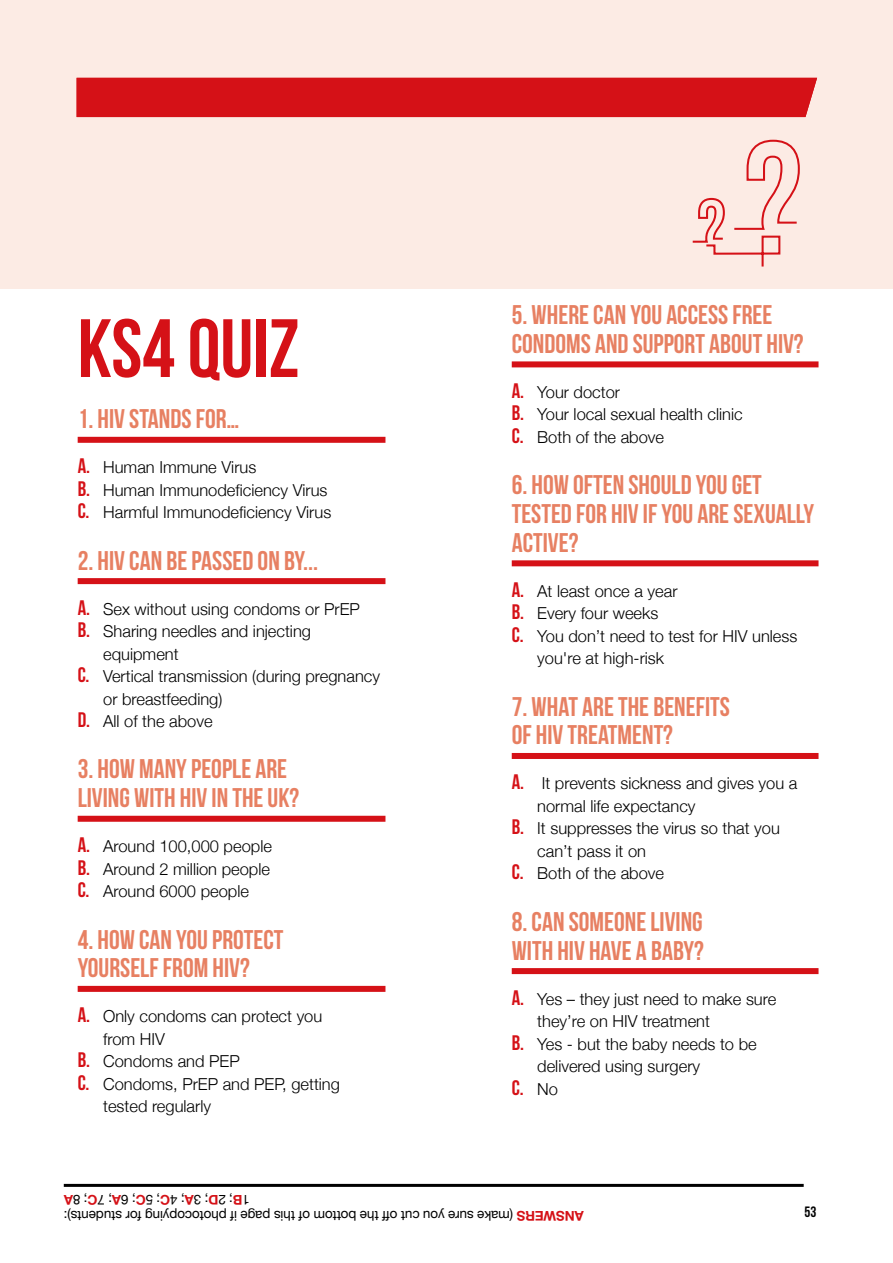
<style>
.page{position:relative;width:893px;height:1263px;background:#fff}
.page>*{position:absolute;margin:0;border:0;box-sizing:border-box;transform-origin:0 0}
.t1{font:82.5px "Bebas Neue";color:#d51117}
.t2{font:27px/28.8px "Bebas Neue";color:#e78062}
.t3{font:21px "Bebas Neue";color:#d51117}
.t4{font:300 16.5px/22.5px "Helvetica Neue";color:#000}
.t5{font:15px "Bebas Neue";color:#000}
.t6{font:13.5px/16.2px "Helvetica Neue";letter-spacing:-.01em;color:#000;text-align:right}
.s1{font-family:"Bebas Neue";font-weight:400;font-size:21px;color:#d51117}
.s2{font-family:"Helvetica Neue";font-weight:300;font-size:16.5px;color:#000}
.s3{font-weight:700;color:#d51117}
</style>
<div class="page">
<div style="left:0;top:0;width:893px;height:288px;background:#fcebe4"></div>
<div style="left:78px;top:437px;width:307px;height:6px;background:#d51117"></div>
<div style="left:78px;top:578px;width:307px;height:6px;background:#d51117"></div>
<div style="left:78px;top:816px;width:307px;height:6px;background:#d51117"></div>
<div style="left:78px;top:986px;width:307px;height:6px;background:#d51117"></div>
<div style="left:512px;top:361px;width:306px;height:6px;background:#d51117"></div>
<div style="left:512px;top:560px;width:306px;height:6px;background:#d51117"></div>
<div style="left:512px;top:753px;width:306px;height:6px;background:#d51117"></div>
<div style="left:512px;top:968px;width:306px;height:6px;background:#d51117"></div>
<div style="left:77px;top:78px;width:740px;height:39px;background:#d51117"></div>
<hr style="left:64px;top:1184px;width:740px;height:3px;background:#000">
<svg style="left:692px;top:139px;width:108px;height:128px"></svg>
<h1 class="t1" style="left:78px;top:303px;width:223px">KS4 QUIZ</h1>
<h2 class="t2" style="left:78px;top:404px;width:163px">1. HIV STANDS FOR…</h2>
<p class="t4" style="left:78px;top:456px;width:255px"><span class="s1">A.</span> Human Immune Virus<br><span class="s1">B.</span> Human Immunodeficiency Virus<br><span class="s1">C.</span> Harmful Immunodeficiency Virus</p>
<h2 class="t2" style="left:78px;top:545px;width:242px">2. HIV CAN BE PASSED ON BY...</h2>
<p class="t4" style="left:78px;top:597px;width:284px"><span class="s1">A.</span> Sex without using condoms or PrEP</p>
<p class="t4" style="left:78px;top:620px;width:235px"><span class="s1">B.</span> Sharing needles and injecting</p>
<p class="t4" style="left:103px;top:642px;width:77px">equipment</p>
<p class="t4" style="left:78px;top:665px;width:304px"><span class="s1">C.</span> Vertical transmission (during pregnancy</p>
<p class="t4" style="left:103px;top:687px;width:121px">or breastfeeding)</p>
<p class="t4" style="left:78px;top:710px;width:136px"><span class="s1">D.</span> All of the above</p>
<h2 class="t2" style="left:78px;top:754px;width:223px">3. HOW MANY PEOPLE ARE<br>LIVING WITH HIV IN THE UK?</h2>
<p class="t4" style="left:78px;top:835px;width:196px;text-align:justify"><span class="s1">A.</span> Around 100,000 people <span class="s1">B.</span> Around 2 million people <span class="s1">C.</span> Around 6000 people</p>
<h2 class="t2" style="left:78px;top:924px;width:207px">4. HOW CAN YOU PROTECT<br>YOURSELF FROM HIV?</h2>
<p class="t4" style="left:78px;top:1005px;width:246px"><span class="s1">A.</span> Only condoms can protect you</p>
<p class="t4" style="left:103px;top:1027px;width:63px">from HIV</p>
<p class="t4" style="left:78px;top:1050px;width:164px"><span class="s1">B.</span> Condoms and PEP</p>
<p class="t4" style="left:78px;top:1072px;width:264px"><span class="s1">C.</span> Condoms, PrEP and PEP, getting</p>
<p class="t4" style="left:103px;top:1095px;width:109px">tested regularly</p>
<h2 class="t2" style="left:512px;top:300px;width:293px">5. WHERE CAN YOU ACCESS FREE<br>CONDOMS AND SUPPORT ABOUT HIV?</h2>
<p class="t4" style="left:512px;top:380px;width:232px"><span class="s1">A.</span> Your doctor<br><span class="s1">B.</span> Your local sexual health clinic<br><span class="s1">C.</span> Both of the above</p>
<h2 class="t2" style="left:512px;top:470px;width:304px">6. HOW OFTEN SHOULD YOU GET<br>TESTED FOR HIV IF YOU ARE SEXUALLY<br>ACTIVE?</h2>
<p class="t4" style="left:512px;top:579px;width:167px"><span class="s1">A.</span> At least once a year</p>
<p class="t4" style="left:512px;top:602px;width:148px"><span class="s1">B.</span> Every four weeks</p>
<p class="t4" style="left:512px;top:624px;width:287px"><span class="s1">C.</span> You don’t need to test for HIV unless</p>
<p class="t4" style="left:537px;top:647px;width:128px">you're at high-risk</p>
<h2 class="t2" style="left:512px;top:692px;width:220px">7. WHAT ARE THE BENEFITS<br>OF HIV TREATMENT?</h2>
<p class="t4" style="left:512px;top:772px;width:287px"><span class="s1">A.</span> It prevents sickness and gives you a</p>
<p class="t4" style="left:537px;top:794px;width:160px">normal life expectancy</p>
<p class="t4" style="left:512px;top:817px;width:270px"><span class="s1">B.</span> It suppresses the virus so that you</p>
<p class="t4" style="left:537px;top:839px;width:110px">can’t pass it on</p>
<p class="t4" style="left:512px;top:862px;width:154px"><span class="s1">C.</span> Both of the above</p>
<h2 class="t2" style="left:512px;top:907px;width:194px">8. CAN SOMEONE LIVING<br>WITH HIV HAVE A BABY?</h2>
<p class="t4" style="left:512px;top:987px;width:266px"><span class="s1">A.</span> Yes – they just need to make sure</p>
<p class="t4" style="left:537px;top:1010px;width:174px">they’re on HIV treatment</p>
<p class="t4" style="left:512px;top:1032px;width:246px"><span class="s1">B.</span> Yes - but the baby needs to be</p>
<p class="t4" style="left:537px;top:1055px;width:164px">delivered using surgery</p>
<p class="t3" style="left:512px;top:1076px;width:48px">C. <span class="s2">No</span></p>
<p class="t6" style="left:584px;top:1224px;width:522px;rotate:-180deg"><span class="s3">ANSWERS</span> (make sure you cut off the bottom of this page if photocopying for students):<br><span class="s3">B</span>1 ; 2<span class="s3">D</span>; 3<span class="s3">A</span>; 4<span class="s3">C</span>; 5<span class="s3">C</span>; 6<span class="s3">A</span>; 7<span class="s3">C</span>; 8<span class="s3">A</span></p>
<p class="t5" style="left:804px;top:1204px;width:14px">53</p>
</div>
